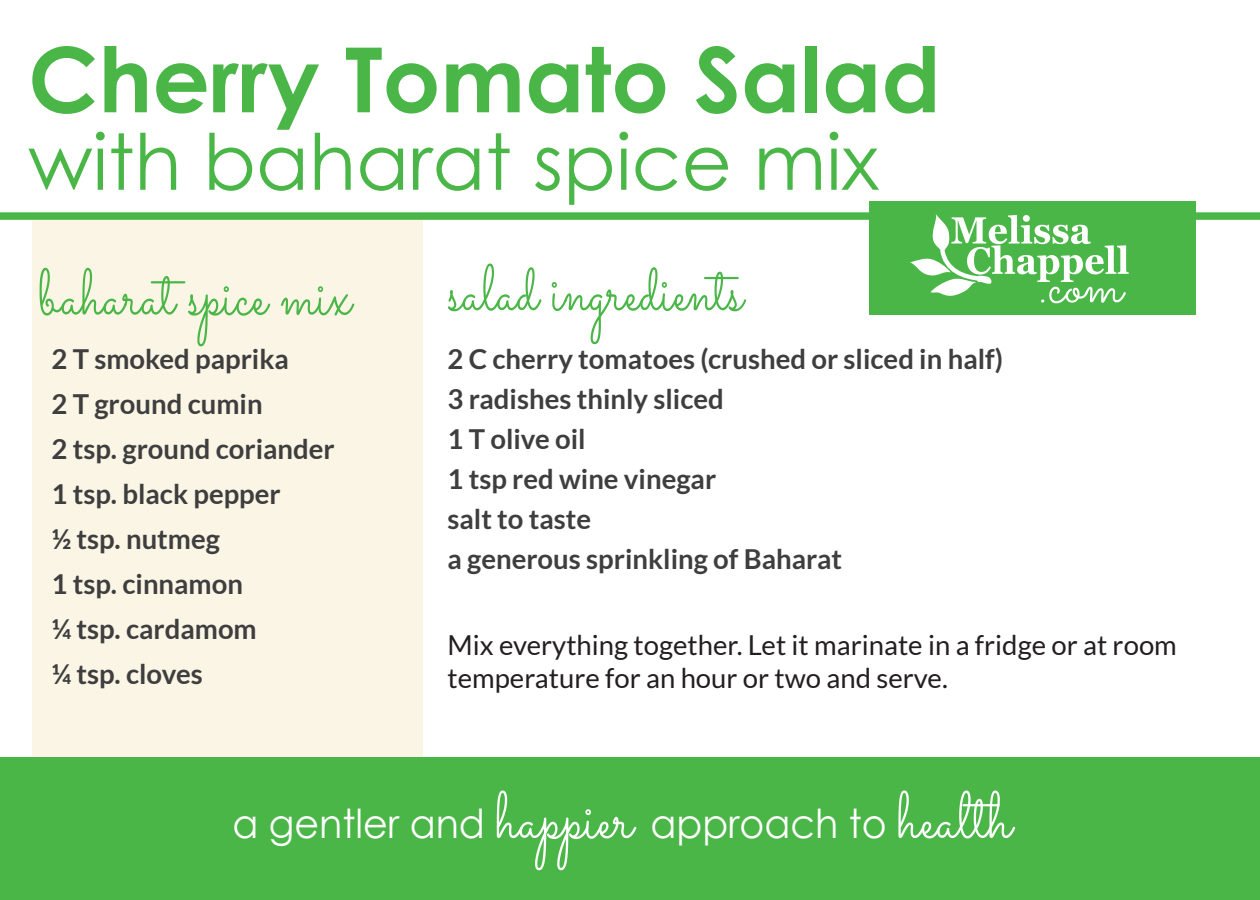
<style>
.page{position:relative;width:1260px;height:900px;background:#fff}
.page>*{position:absolute;margin:0;border:0;box-sizing:border-box;transform-origin:0 0}
.t1{font:700 90px "Century Gothic";color:#4bb648}
.t2{font:77.5px "Century Gothic";color:#4bb648}
.t3{font:65px "Sacramento";color:#4bb648;scale:.9 1}
.t4{font:60px "Sacramento";color:#fff}
.t5{font:40px "Century Gothic";color:#fff;scale:.95 1}
.t6{font:700 27.5px/45px "Lato";color:#3e3e3f}
.t7{font:27.5px/33px "Lato";color:#231f20}
.s1{font-family:"Sacramento";font-size:66px}
</style>
<div class="page">
<div style="left:32px;top:216px;width:390px;height:565px;background:#fbf5e5"></div>
<div style="left:0;top:212px;width:1260px;height:8px;background:#4bb648"></div>
<div style="left:0;top:758px;width:1260px;height:142px;background:#4bb648"></div>
<div style="left:870px;top:201px;width:326px;height:113px;background:#4bb648"></div>
<svg style="left:910px;top:214px;width:219px;height:82px"></svg>
<h1 class="t1" style="left:28px;top:23px;width:914px">Cherry Tomato Salad</h1>
<h2 class="t2" style="left:28px;top:115px;width:852px">with baharat spice mix</h2>
<h3 class="t3" style="left:39px;top:254px;width:348px">baharat spice mix</h3>
<h3 class="t3" style="left:448px;top:249px;width:330px">salad ingredients</h3>
<h3 class="t4" style="left:1037px;top:246px;width:87px">.com</h3>
<p class="t6" style="left:448px;top:339px;width:557px;line-height:40px">2 C cherry tomatoes (crushed or sliced in half)<br>3 radishes thinly sliced<br>1 T olive oil<br>1 tsp red wine vinegar<br>salt to taste<br>a generous sprinkling of Baharat</p>
<p class="t6" style="left:52px;top:336px;width:285px">2 T smoked paprika<br>2 T ground cumin<br>2 tsp. ground coriander<br>1 tsp. black pepper<br>½ tsp. nutmeg<br>1 tsp. cinnamon<br>¼ tsp. cardamom<br>¼ tsp. cloves</p>
<p class="t7" style="left:448px;top:629px;width:731px">Mix everything together. Let it marinate in a fridge or at room temperature for an hour or two and serve.</p>
<h3 class="t5" style="left:232px;top:799px;width:822px">a gentler and <span class="s1">happier</span> approach to <span class="s1">health</span></h3>
</div>
